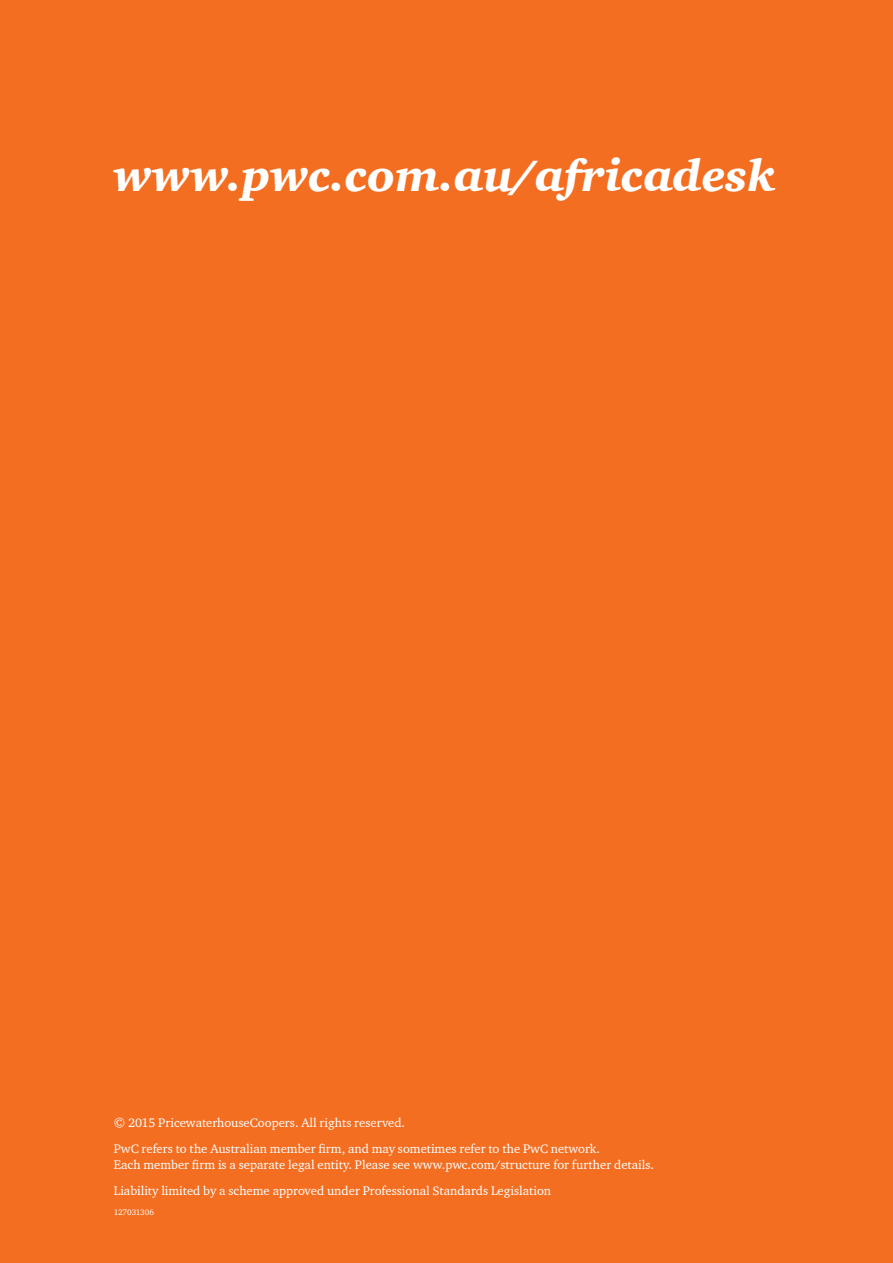
<style>
.page{position:relative;width:893px;height:1263px;background:#f36e21}
.page>*{position:absolute;margin:0;border:0;box-sizing:border-box;transform-origin:0 0}
.t1{font:45px "Charter ITC Blac Ital";color:#fff}
.t2{font:12.75px/26px "Charter ITC";color:#fff}
.t3{font:8.25px "Charter ITC";letter-spacing:-.01em;color:#fff}
</style>
<div class="page">
<h1 class="t1" style="left:114px;top:147px;width:663px">www.pwc.com.au/africadesk</h1>
<p class="t2" style="left:114px;top:1110px;width:488px">© 2015 PricewaterhouseCoopers. All rights reserved.<br>PwC refers to the Australian member firm, and may sometimes refer to the PwC network.</p>
<p class="t2" style="left:114px;top:1151px;width:542px">Each member firm is a separate legal entity. Please see www.pwc.com/structure for further details.<br>Liability limited by a scheme approved under Professional Standards Legislation</p>
<p class="t3" style="left:114px;top:1207px;width:42px">127031306</p>
</div>
